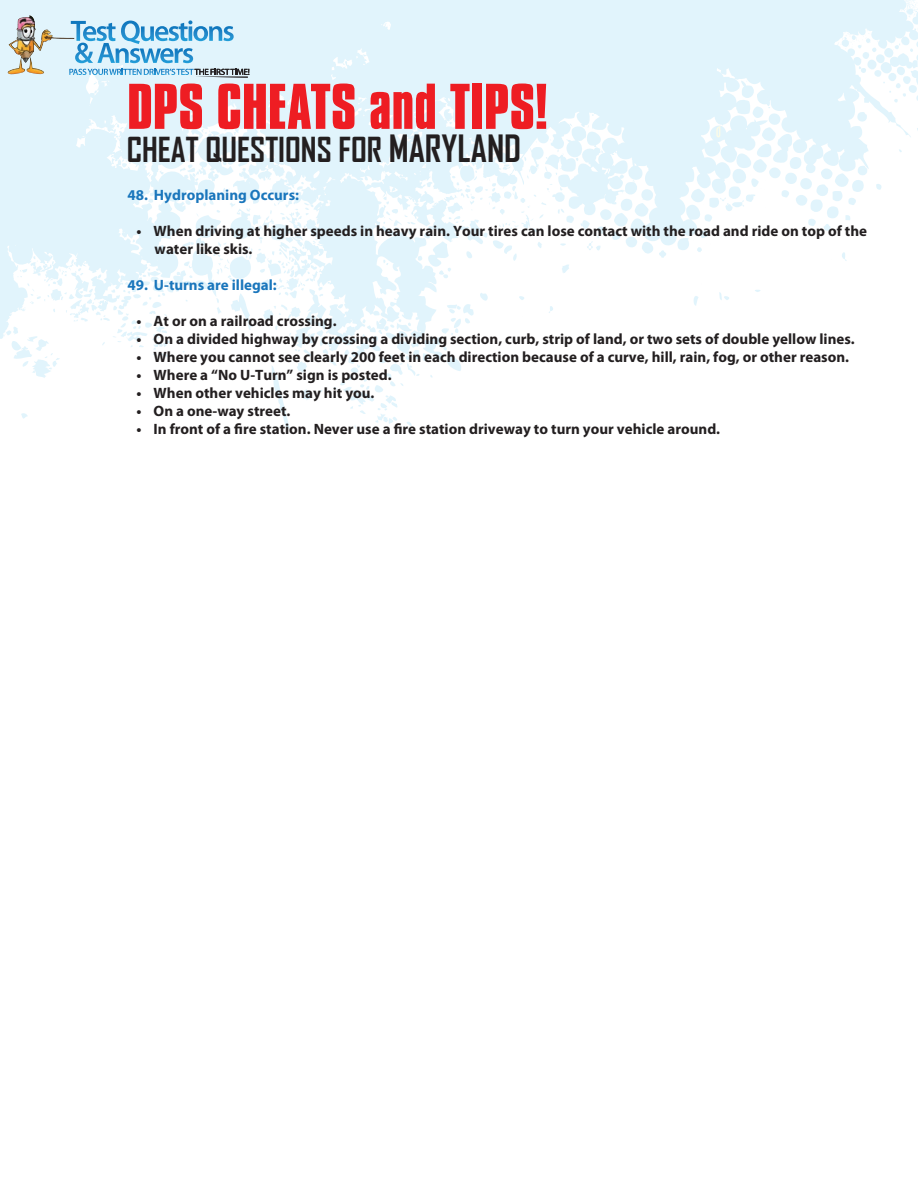
<style>
.page{position:relative;width:918px;height:1188px;background:#fff}
.page>*{position:absolute;margin:0;border:0;box-sizing:border-box;transform-origin:0 0}
.t1{font:700 55.5px "Compacta BT";color:#ee1d23}
.t2{font:700 33px "Agency FB";color:#231f20}
.t3{font:700 15px/18px "Myriad Pro";color:#231f20}
.t4{font:700 15px "Myriad Pro";color:#1a76bc}
.s1{font-size:36px}
</style>
<div class="page">
<svg style="left:0;top:0;width:918px;height:428px"></svg>
<svg style="left:71px;top:20px;width:163px;height:43px;background:#9fcfea"></svg>
<svg style="left:69px;top:69px;width:180px;height:9px;background:#9cbed1"></svg>
<img style="left:8px;top:15px;width:21px;height:59px">
<svg style="left:715px;top:125px;width:6px;height:14px"></svg>
<p class="t1" style="left:127px;top:73px;width:422px">DPS CHEATS and TIPS!</p>
<p class="t2" style="left:127px;top:129px;width:396px">CHEAT QUESTIONS FOR <span class="s1">MARYLAND</span></p>
<p class="t4" style="left:127px;top:185px;width:173px">48. Hydroplaning Occurs:</p>
<p class="t3" style="left:155px;top:221px;width:714px;text-indent:-18px">• When driving at higher speeds in heavy rain. Your tires can lose contact with the road and ride on top of the water like skis.</p>
<p class="t4" style="left:127px;top:275px;width:151px">49. U-turns are illegal:</p>
<p class="t3" style="left:136px;top:311px;width:202px">• At or on a railroad crossing.</p>
<p class="t3" style="left:136px;top:329px;width:720px">• On a divided highway by crossing a dividing section, curb, strip of land, or two sets of double yellow lines.</p>
<p class="t3" style="left:136px;top:347px;width:714px">• Where you cannot see clearly 200 feet in each direction because of a curve, hill, rain, fog, or other reason.</p>
<p class="t3" style="left:136px;top:365px;width:257px">• Where a “No U-Turn” sign is posted.</p>
<p class="t3" style="left:136px;top:383px;width:240px">• When other vehicles may hit you.</p>
<p class="t3" style="left:136px;top:401px;width:156px">• On a one-way street.</p>
<p class="t3" style="left:136px;top:419px;width:585px">• In front of a fire station. Never use a fire station driveway to turn your vehicle around.</p>
</div>
